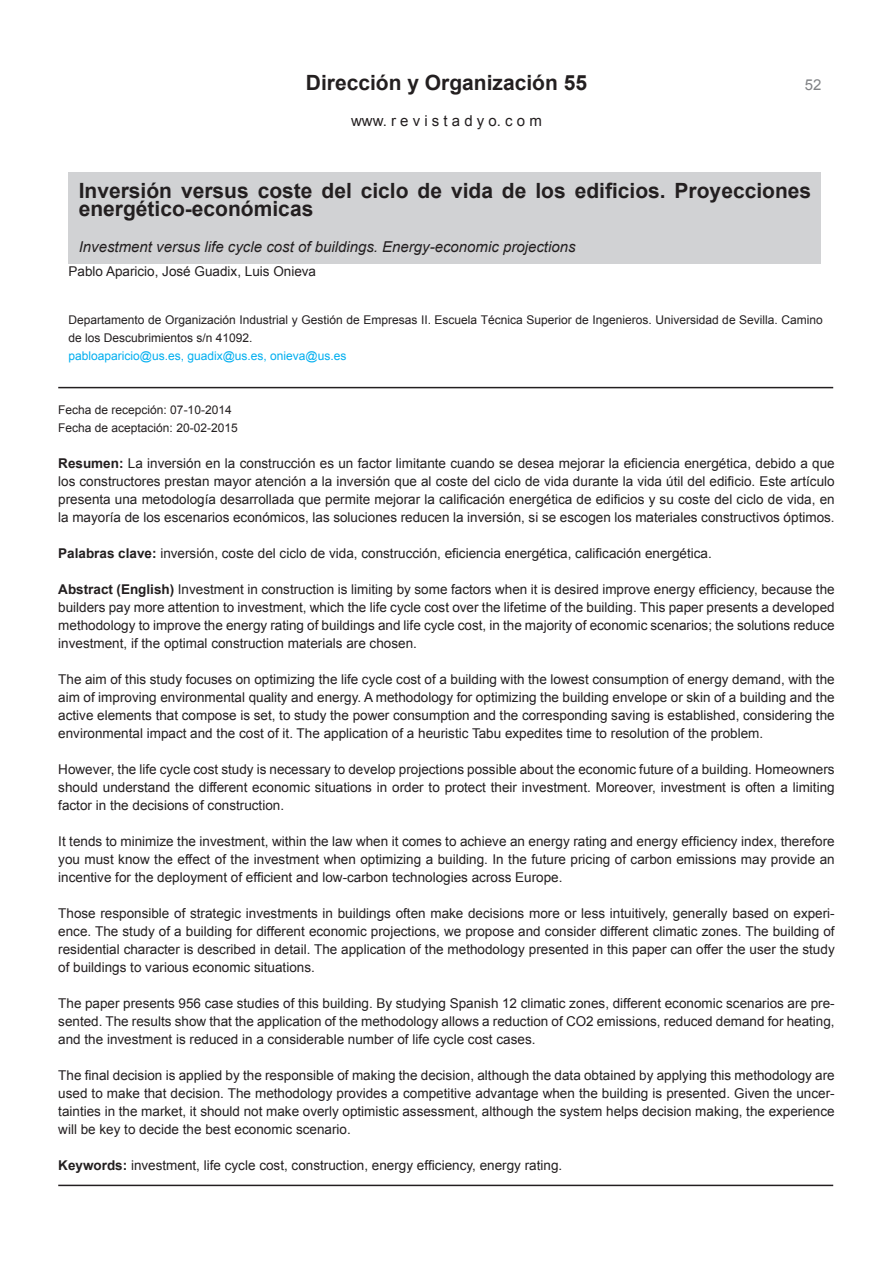
<style>
.page{position:relative;width:893px;height:1263px;background:#fff}
.page>*{position:absolute;margin:0;border:0;box-sizing:border-box;transform-origin:0 0}
.h2-destacado{font:700 21px/18px "Arial";color:#231f20}
.italic{font:italic 15px "Arial";color:#231f20}
.t1{font:15px "Arial";color:#231f20}
.t2{font:15px "Arial";color:#808285}
.reducido1punto{font:13.5px/18px "Arial";color:#231f20;text-align:justify}
.h2-destacado-2{font:13.5px "Arial";color:#231f20}
.anotaciones{font:12px/18px "Arial";color:#231f20}
.anotaciones-2{font:12px "Arial";color:#00aeef}
.s1{font-weight:700}
</style>
<div class="page">
<hr style="left:58px;top:387px;width:775px;height:1px;background:#231f20">
<div style="left:69px;top:173px;width:752px;height:91px;background:#d1d2d4"></div>
<hr style="left:58px;top:1185px;width:775px;height:1px;background:#231f20">
<h1 class="h2-destacado" style="left:306px;top:74px;width:283px">Dirección y Organización 55</h1>
<p class="t1" style="left:351px;top:111px;width:192px">www. r e v i s t a d y o. c o m</p>
<p class="t2" style="left:805px;top:75px;width:18px">52</p>
<p class="h2-destacado" style="left:79px;top:182px;width:734px">Inversión versus coste del ciclo de vida de los edificios. Proyecciones energético-económicas</p>
<p class="italic" style="left:79px;top:237px;width:498px">Investment versus life cycle cost of buildings. Energy-economic projections</p>
<p class="h2-destacado-2" style="left:69px;top:263px;width:249px">Pablo Aparicio, José Guadix, Luis Onieva</p>
<p class="anotaciones" style="left:69px;top:311px;width:756px">Departamento de Organización Industrial y Gestión de Empresas II. Escuela Técnica Superior de Ingenieros. Universidad de Sevilla. Camino de los Descubrimientos s/n 41092.</p>
<p class="anotaciones-2" style="left:69px;top:348px;width:279px">pabloaparicio@us.es, guadix@us.es, onieva@us.es</p>
<p class="anotaciones" style="left:58px;top:401px;width:175px">Fecha de recepción: 07-10-2014</p>
<p class="anotaciones" style="left:58px;top:419px;width:181px">Fecha de aceptación: 20-02-2015</p>
<p class="reducido1punto" style="left:58px;top:454px;width:778px"><span class="s1">Resumen:</span> La inversión en la construcción es un factor limitante cuando se desea mejorar la eficiencia energética, debido a que los constructores prestan mayor atención a la inversión que al coste del ciclo de vida durante la vida útil del edificio. Este artículo presenta una metodología desarrollada que permite mejorar la calificación energética de edificios y su coste del ciclo de vida, en la mayoría de los escenarios económicos, las soluciones reducen la inversión, si se escogen los materiales constructivos óptimos.</p>
<p class="reducido1punto" style="left:58px;top:544px;width:655px"><span class="s1">Palabras clave:</span> inversión, coste del ciclo de vida, construcción, eficiencia energética, calificación energética.</p>
<p class="reducido1punto" style="left:58px;top:580px;width:778px"><span class="s1">Abstract (English)</span> Investment in construction is limiting by some factors when it is desired improve energy efficiency, because the builders pay more attention to investment, which the life cycle cost over the lifetime of the building. This paper presents a developed methodology to improve the energy rating of buildings and life cycle cost, in the majority of economic scenarios; the solutions reduce investment, if the optimal construction materials are chosen.</p>
<p class="reducido1punto" style="left:58px;top:670px;width:778px">The aim of this study focuses on optimizing the life cycle cost of a building with the lowest consumption of energy demand, with the aim of improving environmental quality and energy. A methodology for optimizing the building envelope or skin of a building and the active elements that compose is set, to study the power consumption and the corresponding saving is established, considering the environmental impact and the cost of it. The application of a heuristic Tabu expedites time to resolution of the problem.</p>
<p class="reducido1punto" style="left:58px;top:760px;width:778px">However, the life cycle cost study is necessary to develop projections possible about the economic future of a building. Homeowners should understand the different economic situations in order to protect their investment. Moreover, investment is often a limiting factor in the decisions of construction.</p>
<p class="reducido1punto" style="left:58px;top:832px;width:778px">It tends to minimize the investment, within the law when it comes to achieve an energy rating and energy efficiency index, therefore you must know the effect of the investment when optimizing a building. In the future pricing of carbon emissions may provide an incentive for the deployment of efficient and low-carbon technologies across Europe.</p>
<p class="reducido1punto" style="left:58px;top:904px;width:778px">Those responsible of strategic investments in buildings often make decisions more or less intuitively, generally based on experi&shy;ence. The study of a building for different economic projections, we propose and consider different climatic zones. The building of residential character is described in detail. The application of the methodology presented in this paper can offer the user the study of buildings to various economic situations.</p>
<p class="reducido1punto" style="left:58px;top:994px;width:778px">The paper presents 956 case studies of this building. By studying Spanish 12 climatic zones, different economic scenarios are pre&shy;sented. The results show that the application of the methodology allows a reduction of CO2 emissions, reduced demand for heating, and the investment is reduced in a considerable number of life cycle cost cases.</p>
<p class="reducido1punto" style="left:58px;top:1066px;width:778px">The final decision is applied by the responsible of making the decision, although the data obtained by applying this methodology are used to make that decision. The methodology provides a competitive advantage when the building is presented. Given the uncer&shy;tainties in the market, it should not make overly optimistic assessment, although the system helps decision making, the experience will be key to decide the best economic scenario.</p>
<p class="reducido1punto" style="left:58px;top:1156px;width:505px"><span class="s1">Keywords:</span> investment, life cycle cost, construction, energy efficiency, energy rating.</p>
</div>
